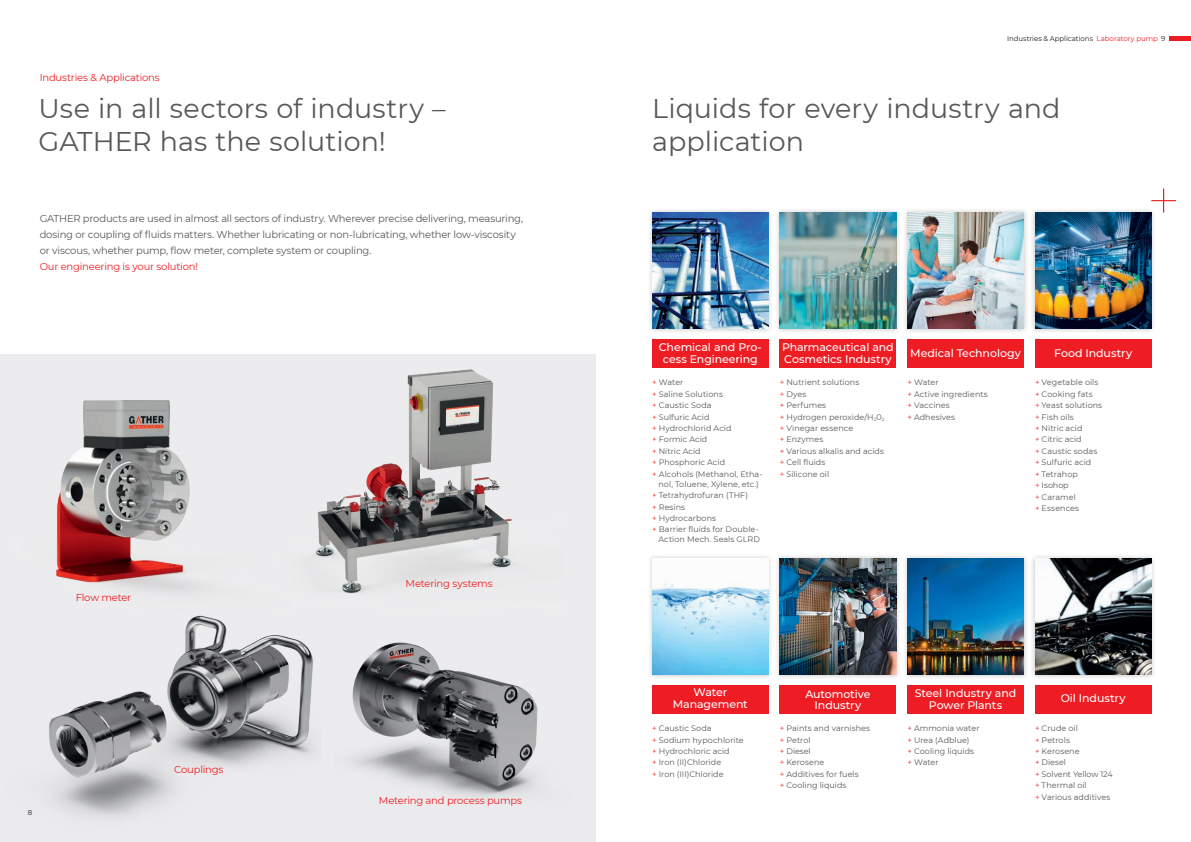
<style>
.page{position:relative;width:1191px;height:842px;background:#fff}
.page>*{position:absolute;margin:0;border:0;box-sizing:border-box;transform-origin:0 0}
.t1{font:27px/33px "Montserrat";color:#57585a}
.t2{font:500 11px/11.5px "Montserrat";letter-spacing:-.005em;color:#fff;text-align:center}
.t3{font:10px/16px "Montserrat";letter-spacing:-.02em;color:#57585a}
.t4{font:10px "Montserrat";letter-spacing:-.02em;color:#ee1d23}
.t5{font:8px/11.4px "Montserrat";letter-spacing:.005em;color:#57585a}
.t6{font:7px "Montserrat";color:#231f20}
.s1{color:#ee1d23}
</style>
<div class="page">
<div style="left:0;top:354px;width:595px;height:488px;background:#ececee"></div>
<div style="left:1169px;top:36px;width:22px;height:5px;background:#ee1d23"></div>
<div style="left:647px;top:208px;width:126px;height:126px;background:#231f20;opacity:.25"></div>
<img style="left:652px;top:213px;width:116px;height:116px">
<div style="left:902px;top:208px;width:126px;height:126px;background:#231f20;opacity:.25"></div>
<img style="left:907px;top:213px;width:116px;height:116px">
<div style="left:775px;top:208px;width:126px;height:126px;background:#231f20;opacity:.25"></div>
<img style="left:780px;top:213px;width:116px;height:116px">
<div style="left:1030px;top:208px;width:126px;height:126px;background:#231f20;opacity:.25"></div>
<img style="left:1035px;top:213px;width:116px;height:116px">
<div style="left:780px;top:339px;width:116px;height:28px;background:#ee1d23"></div>
<div style="left:1035px;top:339px;width:116px;height:28px;background:#ee1d23"></div>
<div style="left:652px;top:339px;width:116px;height:28px;background:#ee1d23"></div>
<div style="left:907px;top:339px;width:116px;height:28px;background:#ee1d23"></div>
<div style="left:907px;top:685px;width:116px;height:28px;background:#ee1d23"></div>
<div style="left:647px;top:553px;width:126px;height:127px;background:#231f20;opacity:.25"></div>
<img style="left:652px;top:558px;width:116px;height:117px">
<div style="left:902px;top:553px;width:126px;height:127px;background:#231f20;opacity:.25"></div>
<img style="left:907px;top:558px;width:116px;height:117px">
<div style="left:775px;top:553px;width:126px;height:127px;background:#231f20;opacity:.25"></div>
<img style="left:780px;top:558px;width:116px;height:117px">
<div style="left:1030px;top:553px;width:126px;height:127px;background:#231f20;opacity:.25"></div>
<img style="left:1035px;top:558px;width:116px;height:117px">
<div style="left:780px;top:685px;width:116px;height:28px;background:#ee1d23"></div>
<div style="left:1035px;top:685px;width:116px;height:28px;background:#ee1d23"></div>
<div style="left:652px;top:685px;width:116px;height:28px;background:#ee1d23"></div>
<svg style="left:1151px;top:189px;width:24px;height:24px"></svg>
<img style="left:358px;top:369px;width:154px;height:224px">
<img style="left:56px;top:400px;width:302px;height:194px">
<img style="left:351px;top:642px;width:187px;height:155px">
<img style="left:49px;top:615px;width:266px;height:203px">
<p class="t4" style="left:40px;top:70px;width:122px">Industries &amp; Applications</p>
<h1 class="t1" style="left:39px;top:91px;width:409px">Use in all sectors of industry –<br>GATHER has the solution!</h1>
<p class="t3" style="left:40px;top:210px;width:485px">GATHER products are used in almost all sectors of industry. Wherever precise delivering, measuring, dosing or coupling of fluids matters. Whether lubricating or non-lubricating, whether low-viscosity or viscous, whether pump, flow meter, complete system or coupling.</p>
<p class="t4" style="left:40px;top:260px;width:160px">Our engineering is your solution!</p>
<p class="t4" style="left:76px;top:590px;width:57px">Flow meter</p>
<p class="t6" style="left:28px;top:808px;width:6px">8</p>
<p class="t4" style="left:174px;top:762px;width:51px">Couplings</p>
<p class="t4" style="left:406px;top:576px;width:88px">Metering systems</p>
<p class="t4" style="left:379px;top:794px;width:145px">Metering and process pumps</p>
<p class="t6" style="left:1007px;top:33px;width:160px">Industries &amp; Applications <span class="s1">Laboratory pump</span> 9</p>
<h1 class="t1" style="left:652px;top:91px;width:410px">Liquids for every industry and application</h1>
<h2 class="t2" style="left:659px;top:341px;width:104px">Chemical and Pro&shy;cess Engineering</h2>
<h2 class="t2" style="left:910px;top:346px;width:112px">Medical Technology</h2>
<h2 class="t2" style="left:1054px;top:346px;width:80px">Food Industry</h2>
<h2 class="t2" style="left:782px;top:341px;width:113px;text-align:left">Pharmaceutical and<br>Cosmetics Industry</h2>
<p class="t5" style="left:652px;top:376px;width:112px"><span class="s1">+</span> Water<br><span class="s1">+</span> Saline Solutions<br><span class="s1">+</span> Caustic Soda<br><span class="s1">+</span> Sulfuric Acid<br><span class="s1">+</span> Hydrochlorid Acid<br><span class="s1">+</span> Formic Acid<br><span class="s1">+</span> Nitric Acid<br><span class="s1">+</span> Phosphoric Acid<br><span class="s1">+</span> Alcohols (Methanol, Etha-</p>
<p class="t5" style="left:652px;top:478px;width:108px;text-indent:6px">nol, Toluene, Xylene, etc.) <span class="s1">+</span> Tetrahydrofuran (THF)<br><span class="s1">+</span> Resins<br><span class="s1">+</span> Hydrocarbons<br><span class="s1">+</span> Barrier fluids for Double-</p>
<p class="t5" style="left:658px;top:533px;width:103px">Action Mech. Seals GLRD</p>
<p class="t5" style="left:780px;top:376px;width:106px"><span class="s1">+</span> Nutrient solutions<br><span class="s1">+</span> Dyes<br><span class="s1">+</span> Perfumes<br><span class="s1">+</span> Hydrogen peroxide/H<sub>2</sub>0<sub>2 </sub><span class="s1">+</span> Vinegar essence<br><span class="s1">+</span> Enzymes<br><span class="s1">+</span> Various alkalis and acids <span class="s1">+</span> Cell fluids<br><span class="s1">+</span> Silicone oil</p>
<p class="t5" style="left:1035px;top:376px;width:69px"><span class="s1">+</span> Vegetable oils <span class="s1">+</span> Cooking fats<br><span class="s1">+</span> Yeast solutions <span class="s1">+</span> Fish oils<br><span class="s1">+</span> Nitric acid<br><span class="s1">+</span> Citric acid<br><span class="s1">+</span> Caustic sodas <span class="s1">+</span> Sulfuric acid<br><span class="s1">+</span> Tetrahop<br><span class="s1">+</span> Isohop<br><span class="s1">+</span> Caramel<br><span class="s1">+</span> Essences</p>
<p class="t5" style="left:907px;top:376px;width:82px"><span class="s1">+</span> Water<br><span class="s1">+</span> Active ingredients <span class="s1">+</span> Vaccines<br><span class="s1">+</span> Adhesives</p>
<h2 class="t2" style="left:693px;top:686px;width:35px">Water</h2>
<h2 class="t2" style="left:673px;top:698px;width:77px">Management</h2>
<h2 class="t2" style="left:805px;top:688px;width:67px">Automotive<br>Industry</h2>
<h2 class="t2" style="left:914px;top:687px;width:103px">Steel Industry and<br>Power Plants</h2>
<h2 class="t2" style="left:1060px;top:692px;width:66px">Oil Industry</h2>
<p class="t5" style="left:780px;top:722px;width:92px"><span class="s1">+</span> Paints and varnishes <span class="s1">+</span> Petrol<br><span class="s1">+</span> Diesel<br><span class="s1">+</span> Kerosene<br><span class="s1">+</span> Additives for fuels<br><span class="s1">+</span> Cooling liquids</p>
<p class="t5" style="left:1035px;top:722px;width:79px"><span class="s1">+</span> Crude oil<br><span class="s1">+</span> Petrols<br><span class="s1">+</span> Kerosene<br><span class="s1">+</span> Diesel<br><span class="s1">+</span> Solvent Yellow 124 <span class="s1">+</span> Thermal oil<br><span class="s1">+</span> Various additives</p>
<p class="t5" style="left:652px;top:722px;width:93px"><span class="s1">+</span> Caustic Soda<br><span class="s1">+</span> Sodium hypochlorite <span class="s1">+</span> Hydrochloric acid<br><span class="s1">+</span> Iron (II)Chloride<br><span class="s1">+</span> Iron (III)Chloride</p>
<p class="t5" style="left:907px;top:722px;width:74px"><span class="s1">+</span> Ammonia water <span class="s1">+</span> Urea (Adblue)<br><span class="s1">+</span> Cooling liquids <span class="s1">+</span> Water</p>
</div>
